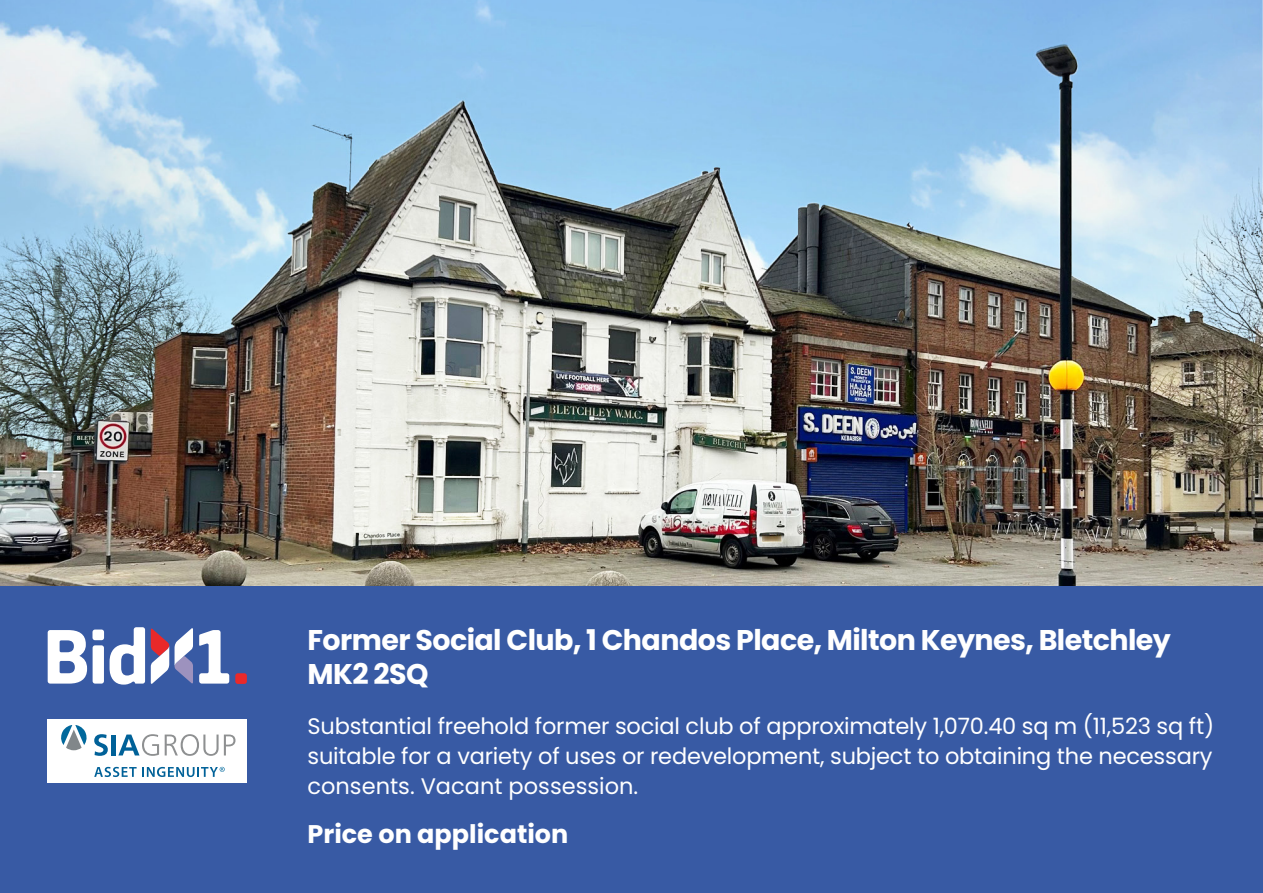
<style>
.page{position:relative;width:1263px;height:893px;background:#fff}
.page>*{position:absolute;margin:0;border:0;box-sizing:border-box;transform-origin:0 0}
.t1{font:700 28.5px "Poppins";letter-spacing:-.02em;color:#fff}
.t2{font:700 25.5px "Poppins";color:#fff}
.t3{font:22.5px/30px "Poppins";letter-spacing:-.01em;color:#fff}
</style>
<div class="page">
<img style="left:0;top:0;width:1263px;height:587px">
<div style="left:0;top:587px;width:1263px;height:306px;background:#385aa4"></div>
<svg style="left:48px;top:629px;width:56px;height:55px"></svg>
<svg style="left:110px;top:627px;width:35px;height:58px"></svg>
<svg style="left:199px;top:630px;width:30px;height:54px"></svg>
<svg style="left:151px;top:628px;width:42px;height:56px"></svg>
<div style="left:235px;top:673px;width:12px;height:11px;background:#e9292a;border-radius:3px"></div>
<div style="left:48px;top:719px;width:199px;height:64px;background:#fff"></div>
<svg style="left:61px;top:725px;width:47px;height:31px"></svg>
<hr style="left:112px;top:734px;width:4px;height:21px;background:#006198">
<svg style="left:118px;top:734px;width:41px;height:22px"></svg>
<svg style="left:165px;top:734px;width:70px;height:22px"></svg>
<svg style="left:94px;top:767px;width:131px;height:10px"></svg>
<p class="t1" style="left:307px;top:623px;width:865px">Former Social Club, 1 Chandos Place, Milton Keynes, Bletchley</p>
<p class="t1" style="left:307px;top:657px;width:123px">MK2 2SQ</p>
<p class="t3" style="left:307px;top:711px;width:908px">Substantial freehold former social club of approximately 1,070.40 sq m (11,523 sq ft) suitable for a variety of uses or redevelopment, subject to obtaining the necessary</p>
<p class="t3" style="left:307px;top:771px;width:332px">consents. Vacant possession.</p>
<p class="t2" style="left:307px;top:819px;width:262px">Price on application</p>
</div>
